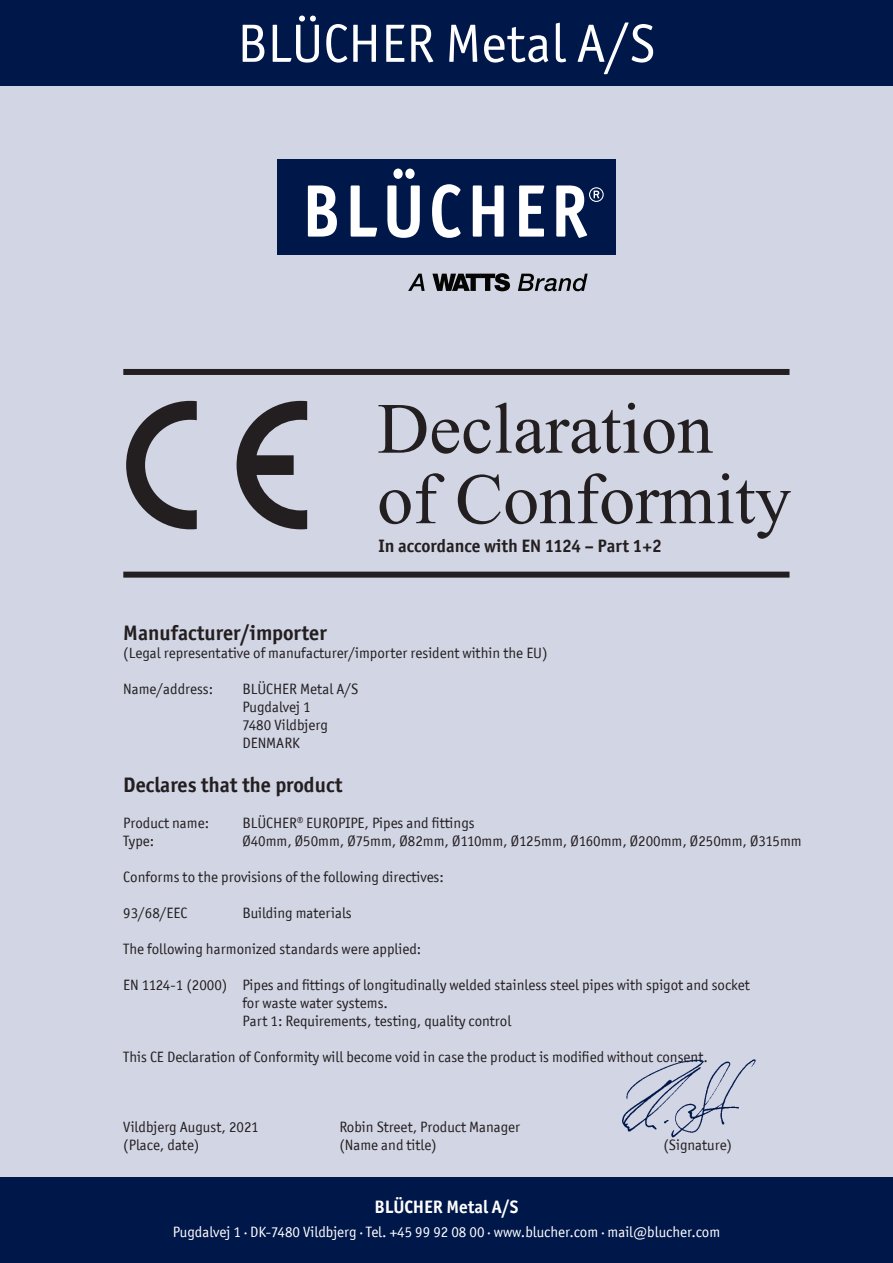
<style>
.page{position:relative;width:893px;height:1263px;background:#d2d5e4}
.page>*{position:absolute;margin:0;border:0;box-sizing:border-box;transform-origin:0 0}
.t1{font:72px "Times New Roman";color:#231f20}
.t2{font:54px "ITC Officina Sans";color:#fff}
.t3{font:700 21px "ITC Officina Sans";color:#231f20}
.t4{font:700 18px "ITC Officina Sans";color:#231f20}
.t5{font:700 18px "ITC Officina Sans";color:#fff}
.t6{font:15px "ITC Officina Sans";color:#231f20}
.t7{font:15px "ITC Officina Sans";color:#fff}
</style>
<div class="page">
<div style="left:0;top:0;width:893px;height:85px;background:#00174a"></div>
<div style="left:0;top:1178px;width:893px;height:85px;background:#00174a"></div>
<svg style="left:126px;top:401px;width:71px;height:128px"></svg>
<svg style="left:237px;top:401px;width:70px;height:128px"></svg>
<div style="left:123px;top:369px;width:666px;height:6px;background:#231f20"></div>
<div style="left:123px;top:572px;width:666px;height:6px;background:#231f20"></div>
<div style="left:277px;top:159px;width:338px;height:96px;background:#00174a"></div>
<svg style="left:408px;top:274px;width:17px;height:17px"></svg>
<svg style="left:432px;top:273px;width:78px;height:18px"></svg>
<svg style="left:518px;top:274px;width:70px;height:17px"></svg>
<svg style="left:308px;top:185px;width:29px;height:52px"></svg>
<svg style="left:351px;top:185px;width:26px;height:52px"></svg>
<svg style="left:387px;top:185px;width:33px;height:53px"></svg>
<svg style="left:432px;top:184px;width:29px;height:54px"></svg>
<svg style="left:473px;top:185px;width:31px;height:52px"></svg>
<svg style="left:519px;top:185px;width:25px;height:52px"></svg>
<svg style="left:556px;top:185px;width:48px;height:53px"></svg>
<svg style="left:393px;top:169px;width:22px;height:10px"></svg>
<img style="left:559px;top:1059px;width:277px;height:119px">
<p class="t2" style="left:237px;top:12px;width:420px">BLÜCHER Metal A/S</p>
<p class="t1" style="left:377px;top:378px;width:337px">Declaration</p>
<p class="t1" style="left:377px;top:448px;width:415px">of Conformity</p>
<p class="t4" style="left:378px;top:534px;width:285px">In accordance with EN 1124 – Part 1+2</p>
<p class="t3" style="left:123px;top:620px;width:205px">Manufacturer/importer</p>
<p class="t6" style="left:123px;top:645px;width:426px">(Legal representative of manufacturer/importer resident within the EU)</p>
<p class="t6" style="left:123px;top:681px;width:91px">Name/address:</p>
<p class="t6" style="left:242px;top:681px;width:118px">BLÜCHER Metal A/S</p>
<p class="t6" style="left:242px;top:699px;width:70px">Pugdalvej 1</p>
<p class="t6" style="left:242px;top:717px;width:87px">7480 Vildbjerg</p>
<p class="t6" style="left:242px;top:735px;width:59px">DENMARK</p>
<p class="t3" style="left:123px;top:771px;width:221px">Declares that the product</p>
<p class="t6" style="left:123px;top:814px;width:87px">Product name:</p>
<p class="t6" style="left:242px;top:814px;width:234px">BLÜCHER<sup>®</sup> EUROPIPE, Pipes and fittings</p>
<p class="t6" style="left:123px;top:832px;width:32px">Type:</p>
<p class="t6" style="left:242px;top:832px;width:561px">Ø40mm, Ø50mm, Ø75mm, Ø82mm, Ø110mm, Ø125mm, Ø160mm, Ø200mm, Ø250mm, Ø315mm</p>
<p class="t6" style="left:123px;top:868px;width:322px">Conforms to the provisions of the following directives:</p>
<p class="t6" style="left:123px;top:904px;width:66px">93/68/EEC</p>
<p class="t6" style="left:242px;top:904px;width:111px">Building materials</p>
<p class="t6" style="left:123px;top:940px;width:299px">The following harmonized standards were applied:</p>
<p class="t6" style="left:123px;top:976px;width:628px">EN 1124-1 (2000) Pipes and fittings of longitudinally welded stainless steel pipes with spigot and socket</p>
<p class="t6" style="left:242px;top:994px;width:147px">for waste water systems.</p>
<p class="t6" style="left:242px;top:1012px;width:270px">Part 1: Requirements, testing, quality control</p>
<p class="t6" style="left:123px;top:1048px;width:586px">This CE Declaration of Conformity will become void in case the product is modified without consent.</p>
<p class="t6" style="left:123px;top:1119px;width:137px">Vildbjerg August, 2021</p>
<p class="t6" style="left:339px;top:1119px;width:182px">Robin Street, Product Manager</p>
<p class="t6" style="left:123px;top:1137px;width:78px">(Place, date)</p>
<p class="t6" style="left:339px;top:1137px;width:99px">(Name and title)</p>
<p class="t6" style="left:663px;top:1137px;width:70px">(Signature)</p>
<p class="t5" style="left:374px;top:1196px;width:146px">BLÜCHER Metal A/S</p>
<p class="t7" style="left:173px;top:1223px;width:549px">Pugdalvej 1 · DK-7480 Vildbjerg · Tel. +45 99 92 08 00 · www.blucher.com · mail@blucher.com</p>
</div>
